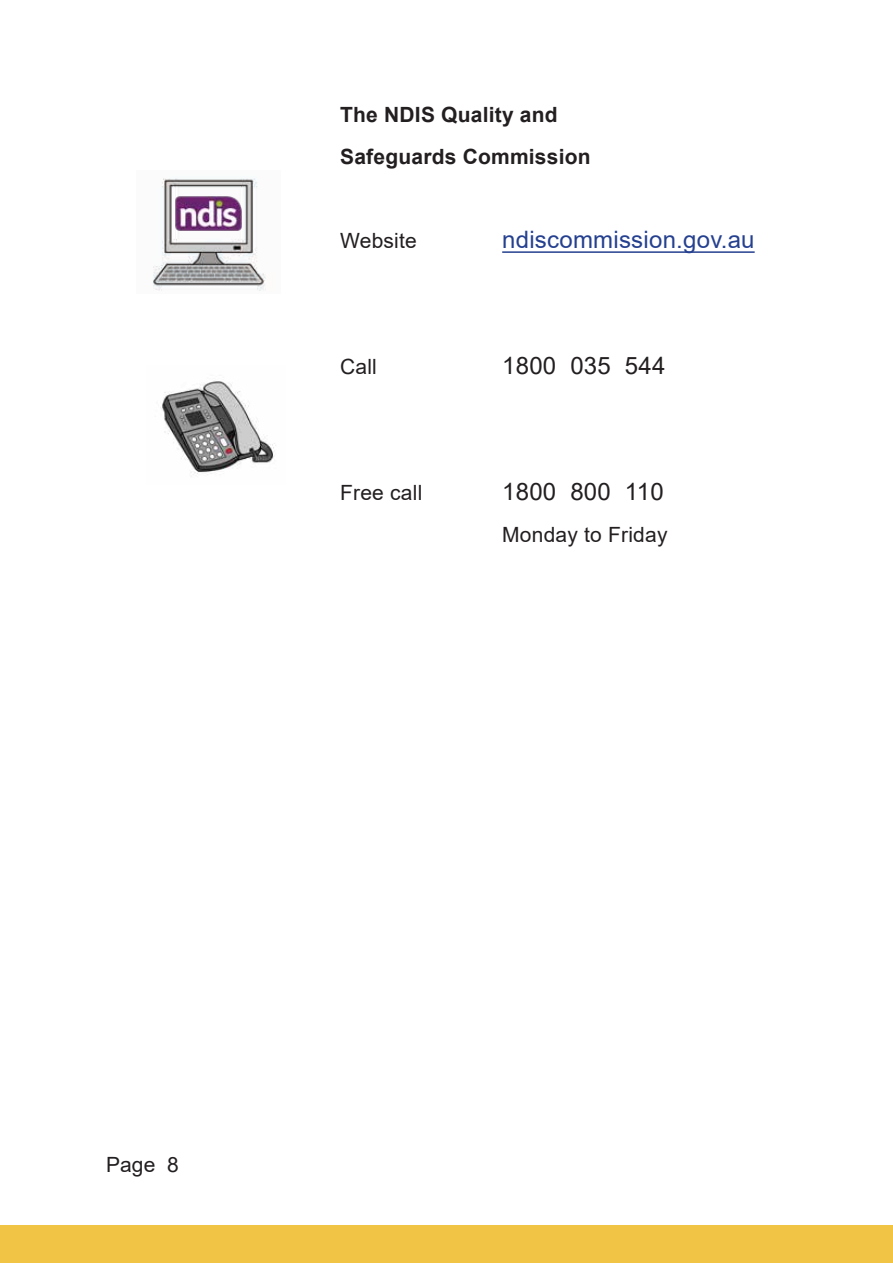
<style>
.page{position:relative;width:893px;height:1263px;background:#fff}
.page>*{position:absolute;margin:0;border:0;box-sizing:border-box;transform-origin:0 0}
.t1{font:24px "Arial";letter-spacing:.01em;color:#25408f}
.t2{font:24px "Arial";letter-spacing:.01em;color:#231f20}
.t3{font:21px "Arial";letter-spacing:.01em;color:#231f20}
.t4{font:700 21px/42px "Arial";letter-spacing:.01em;color:#231f20}
</style>
<div class="page">
<div style="left:0;top:1225px;width:893px;height:38px;background:#f1c446"></div>
<hr style="left:502px;top:251px;width:253px;height:2px;background:#25408f">
<img style="left:153px;top:178px;width:113px;height:113px">
<img style="left:174px;top:194px;width:68px;height:38px">
<img style="left:160px;top:381px;width:116px;height:96px">
<p class="t4" style="left:340px;top:93px;width:252px">The NDIS Quality and<br>Safeguards Commission</p>
<p class="t3" style="left:340px;top:226px;width:78px">Website</p>
<p class="t1" style="left:502px;top:223px;width:254px">ndiscommission.gov.au</p>
<p class="t3" style="left:340px;top:352px;width:38px">Call</p>
<p class="t2" style="left:502px;top:349px;width:165px">1800 035 544</p>
<p class="t3" style="left:340px;top:478px;width:84px">Free call</p>
<p class="t2" style="left:502px;top:475px;width:163px">1800 800 110</p>
<p class="t3" style="left:502px;top:520px;width:167px">Monday to Friday</p>
<p class="t3" style="left:106px;top:1150px;width:74px">Page 8</p>
</div>
